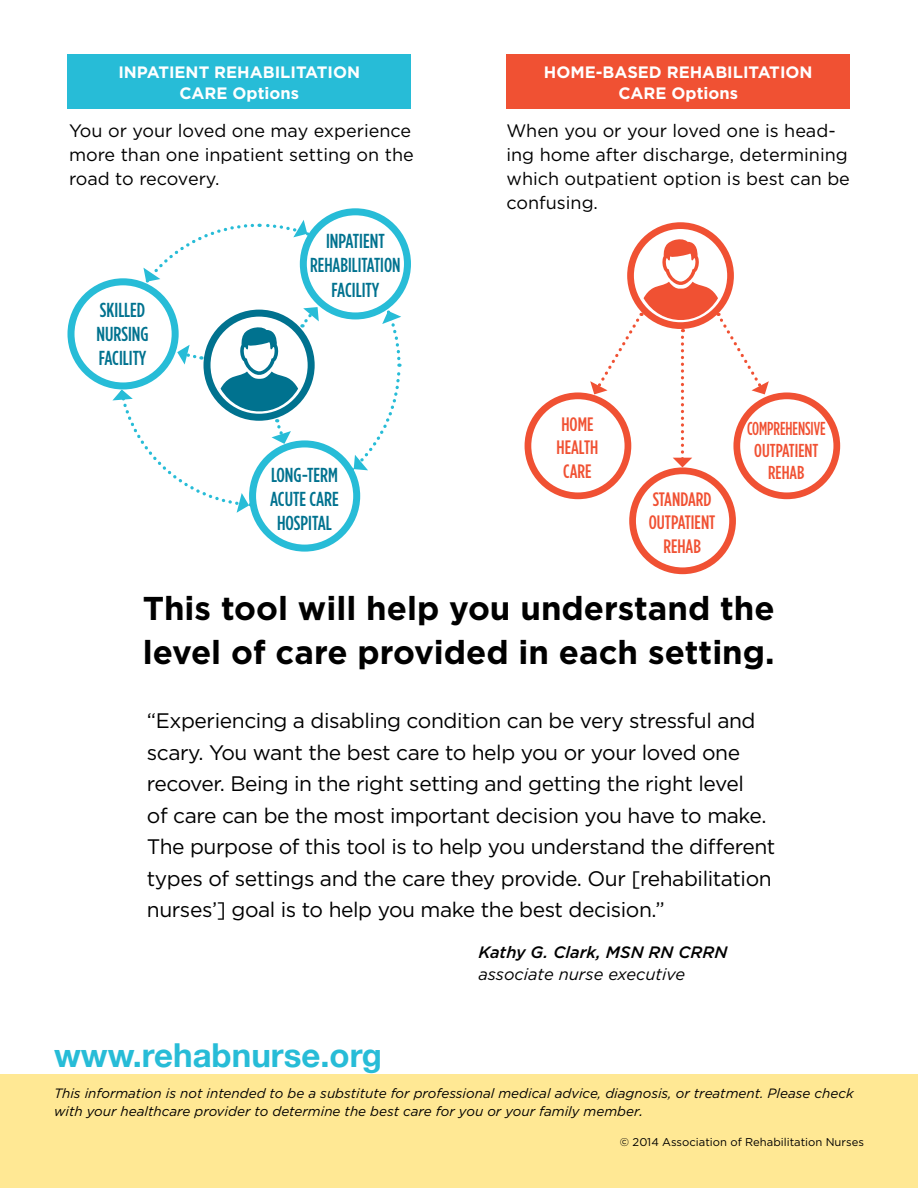
<style>
.page{position:relative;width:918px;height:1188px;background:#fff}
.page>*{position:absolute;margin:0;border:0;box-sizing:border-box;transform-origin:0 0}
.t1{font:700 33px/43.5px "Gotham";color:#000}
.t2{font:700 33px "Helvetica Neue";color:#27bcd7}
.t3{font:21px/31.5px "Gotham";letter-spacing:-.02em;color:#000}
.t4{font:500 20.25px/24.2px "Gotham Condensed";color:#00728f;text-align:center}
.t5{font:500 19.5px/23.2px "Gotham Condensed";color:#f05133;text-align:center}
.t6{font:500 18.75px/21.9px "Gotham Condensed";letter-spacing:-.005em;color:#f05133;text-align:center;scale:.9 1}
.t7{font:18px/24px "Gotham";color:#000}
.t8{font:700 16.5px/20.9px "Gotham";color:#fff;text-align:center}
.t9{font:italic 16.5px "Gotham";color:#000}
.t10{font:italic 500 16.5px "Gotham";color:#000}
.t11{font:italic 13.5px/18px "Gotham";color:#000}
.t12{font:11.25px "Gotham";color:#000}
.s1{font-size:15px}
</style>
<div class="page">
<div style="left:0;top:1075px;width:918px;height:113px;background:#ffe894"></div>
<svg style="left:303px;top:212px;width:104px;height:104px"></svg>
<div style="left:300px;top:208px;width:111px;height:111px;border:7px solid #27bcd7;border-radius:50%"></div>
<div style="left:68px;top:278px;width:111px;height:111px;border:7px solid #27bcd7;border-radius:50%"></div>
<div style="left:249px;top:440px;width:111px;height:112px;border:7px solid #27bcd7;border-radius:50%"></div>
<svg style="left:112px;top:220px;width:290px;height:293px"></svg>
<div style="left:525px;top:392px;width:106px;height:107px;border:7px solid #f05133;border-radius:50%"></div>
<div style="left:629px;top:467px;width:107px;height:107px;border:7px solid #f05133;border-radius:50%"></div>
<div style="left:733px;top:392px;width:107px;height:107px;border:7px solid #f05133;border-radius:50%"></div>
<svg style="left:631px;top:226px;width:100px;height:100px"></svg>
<div style="left:627px;top:222px;width:107px;height:107px;border:7px solid #f05133;border-radius:50%"></div>
<svg style="left:590px;top:239px;width:179px;height:228px"></svg>
<div style="left:68px;top:54px;width:343px;height:55px;background:#27bcd7"></div>
<div style="left:507px;top:54px;width:343px;height:55px;background:#f05133"></div>
<p class="t8" style="left:118px;top:61px;width:243px">INPATIENT REHABILITATION<br>CARE Options</p>
<p class="t8" style="left:544px;top:61px;width:270px">HOME-BASED REHABILITATION<br>CARE Options</p>
<p class="t7" style="left:69px;top:119px;width:346px">You or your loved one may experience more than one inpatient setting on the road to recovery.</p>
<p class="t7" style="left:507px;top:119px;width:345px">When you or your loved one is head&shy;ing home after discharge, determining which outpatient option is best can be confusing.</p>
<p class="t4" style="left:97px;top:298px;width:54px;text-align:left">SKILLED<br>NURSING<br>FACILITY</p>
<p class="t4" style="left:310px;top:229px;width:92px">INPATIENT<br>REHABILITATION<br>FACILITY</p>
<p class="t4" style="left:270px;top:462px;width:70px">LONG-TERM<br>ACUTE CARE<br>HOSPITAL</p>
<p class="t5" style="left:557px;top:413px;width:43px">HOME<br>HEALTH<br>CARE</p>
<p class="t5" style="left:649px;top:488px;width:68px">STANDARD<br>OUTPATIENT<br>REHAB</p>
<p class="t6" style="left:747px;top:418px;width:89px">COMPREHENSIVE<br>OUTPATIENT<br>REHAB</p>
<h1 class="t1" style="left:143px;top:587px;width:633px">This tool will help you understand the level of care provided in each setting.</h1>
<p class="t3" style="left:147px;top:705px;width:630px">“Experiencing a disabling condition can be very stressful and scary. You want the best care to help you or your loved one recover. Being in the right setting and getting the right level<br>of care can be the most important decision you have to make.<br>The purpose of this tool is to help you understand the different types of settings and the care they provide. Our [rehabilitation nurses’] goal is to help you make the best decision.”</p>
<p class="t10" style="left:478px;top:941px;width:251px">Kathy G. Clark, MSN RN CRRN</p>
<p class="t9" style="left:478px;top:964px;width:208px">associate nurse executive</p>
<h1 class="t2" style="left:54px;top:1035px;width:329px">www.rehabnurse.org</h1>
<p class="t11" style="left:54px;top:1084px;width:801px">This information is not intended to be a substitute for professional medical advice, diagnosis, or treatment. Please check with your healthcare provider to determine the best care for you or your family member<span class="s1">.</span></p>
<p class="t12" style="left:620px;top:1135px;width:246px">© 2014 Association of Rehabilitation Nurses</p>
</div>
